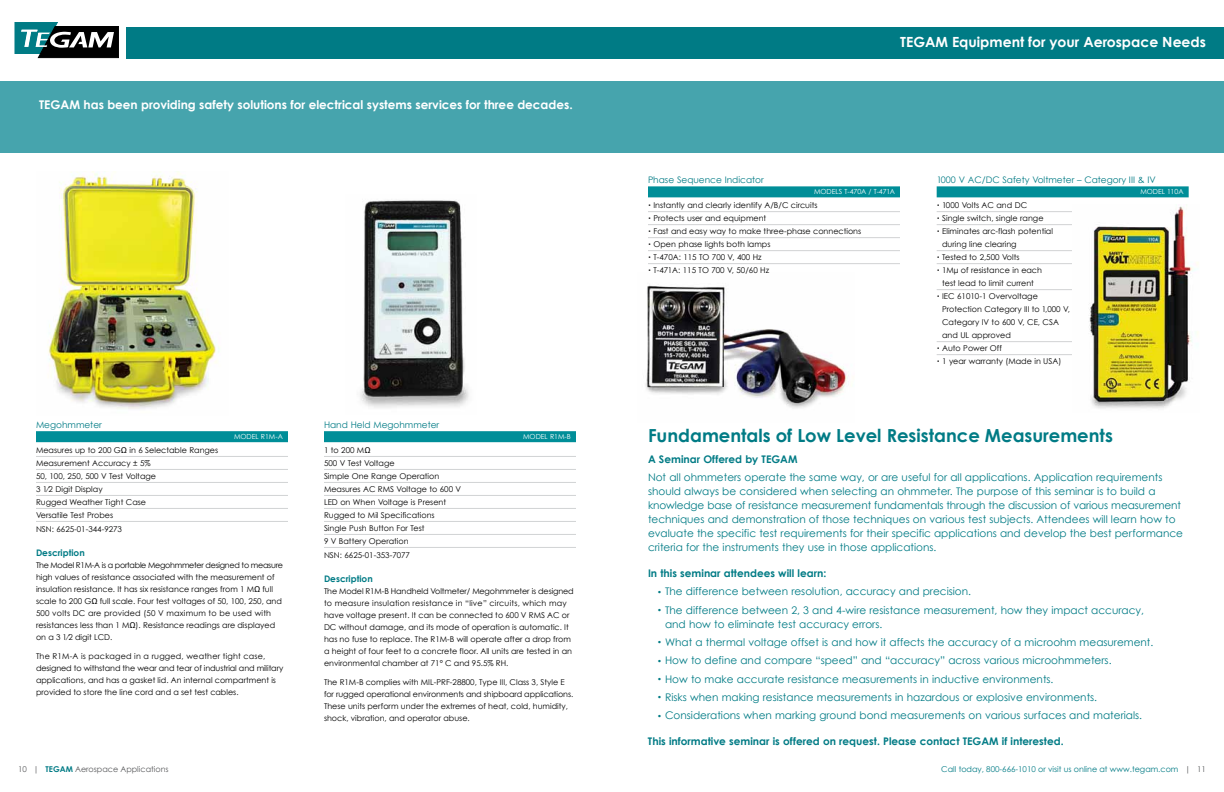
<style>
.page{position:relative;width:1224px;height:792px;background:#fff}
.page>*{position:absolute;margin:0;border:0;box-sizing:border-box;transform-origin:0 0}
.t1{font:700 18px "Century Gothic";color:#007b85}
.t2{font:700 14px "Century Gothic";color:#fff}
.t3{font:700 12px "Century Gothic";color:#fff}
.t4{font:10.5px/14px "Century Gothic";color:#007b85}
.t5{font:700 10.5px "Century Gothic";color:#007b85}
.t6{font:9px "Century Gothic";color:#007b85}
.t7{font:700 9px "Century Gothic";color:#007b85}
.t8{font:8px/12px "Century Gothic";color:#000}
.t9{font:8px "Century Gothic";color:#007b85}
.t10{font:8px "Century Gothic";color:#58595b}
.t11{font:7px "Century Gothic";color:#fff}
.s1{font-size:5px}
.s2{font-size:8px}
.s3{font-weight:700;color:#007b85}
.s4{color:#58595b}
</style>
<div class="page">
<div style="left:0;top:82px;width:621px;height:71px;background:#46a4ad"></div>
<svg style="left:15px;top:22px;width:104px;height:36px"></svg>
<div style="left:603px;top:27px;width:621px;height:31px;background:#007b85"></div>
<img style="left:48px;top:171px;width:172px;height:238px">
<div style="left:937px;top:186px;width:252px;height:11px;background:#008e98"></div>
<hr style="left:937px;top:211px;width:136px;height:1px;background:#d1d3d4">
<hr style="left:937px;top:224px;width:136px;height:1px;background:#d1d3d4">
<hr style="left:937px;top:250px;width:136px;height:1px;background:#d1d3d4">
<hr style="left:937px;top:263px;width:136px;height:1px;background:#d1d3d4">
<hr style="left:937px;top:289px;width:136px;height:1px;background:#d1d3d4">
<hr style="left:937px;top:341px;width:136px;height:1px;background:#d1d3d4">
<hr style="left:937px;top:354px;width:136px;height:1px;background:#d1d3d4">
<img style="left:1089px;top:206px;width:110px;height:203px">
<img style="left:645px;top:285px;width:203px;height:124px">
<div style="left:648px;top:186px;width:252px;height:11px;background:#008e98"></div>
<hr style="left:648px;top:211px;width:252px;height:1px;background:#d1d3d4">
<hr style="left:648px;top:224px;width:252px;height:1px;background:#d1d3d4">
<hr style="left:648px;top:237px;width:252px;height:1px;background:#d1d3d4">
<hr style="left:648px;top:250px;width:252px;height:1px;background:#d1d3d4">
<hr style="left:648px;top:263px;width:252px;height:1px;background:#d1d3d4">
<div style="left:36px;top:431px;width:252px;height:11px;background:#008e98"></div>
<hr style="left:36px;top:456px;width:252px;height:1px;background:#d1d3d4">
<hr style="left:36px;top:469px;width:252px;height:1px;background:#d1d3d4">
<hr style="left:36px;top:482px;width:252px;height:1px;background:#d1d3d4">
<hr style="left:36px;top:495px;width:252px;height:1px;background:#d1d3d4">
<hr style="left:36px;top:508px;width:252px;height:1px;background:#d1d3d4">
<hr style="left:36px;top:521px;width:252px;height:1px;background:#d1d3d4">
<div style="left:324px;top:431px;width:252px;height:11px;background:#008e98"></div>
<hr style="left:324px;top:456px;width:252px;height:1px;background:#d1d3d4">
<hr style="left:324px;top:469px;width:252px;height:1px;background:#d1d3d4">
<hr style="left:324px;top:482px;width:252px;height:1px;background:#d1d3d4">
<hr style="left:324px;top:495px;width:252px;height:1px;background:#d1d3d4">
<hr style="left:324px;top:508px;width:252px;height:1px;background:#d1d3d4">
<hr style="left:324px;top:521px;width:252px;height:1px;background:#d1d3d4">
<hr style="left:324px;top:534px;width:252px;height:1px;background:#d1d3d4">
<hr style="left:324px;top:547px;width:252px;height:1px;background:#d1d3d4">
<img style="left:360px;top:200px;width:109px;height:208px">
<div style="left:603px;top:82px;width:621px;height:71px;background:#46a4ad"></div>
<div style="left:126px;top:27px;width:495px;height:31px;background:#007b85"></div>
<h3 class="t3" style="left:39px;top:97px;width:535px">TEGAM has been providing safety solutions for electrical systems services for three decades.</h3>
<p class="t6" style="left:36px;top:419px;width:67px">Megohmmeter</p>
<p class="t6" style="left:324px;top:419px;width:117px">Hand Held Megohmmeter</p>
<p class="t11" style="left:234px;top:432px;width:12px">Model</p>
<p class="t11" style="left:261px;top:432px;width:24px">R1M-A</p>
<p class="t11" style="left:523px;top:432px;width:12px">Model</p>
<p class="t11" style="left:550px;top:432px;width:22px">R1M-B</p>
<p class="t8" style="left:36px;top:443px;width:184px;line-height:13px">Measures up to 200 GΩ in 6 Selectable Ranges<br>Measurement Accuracy ± 5%<br>50, 100, 250, 500 V Test Voltage<br>3 1⁄2 Digit Display<br>Rugged Weather Tight Case<br>Versatile Test Probes</p>
<p class="t8" style="left:36px;top:523px;width:88px">NSN: 6625-01-344-9273</p>
<p class="t7" style="left:36px;top:547px;width:50px">Description</p>
<p class="t8" style="left:36px;top:559px;width:249px">The Model R1M-A is a portable Megohmmeter designed to measure high values of resistance associated with the measurement of insulation resistance. It has six resistance ranges from 1 MΩ full scale to 200 GΩ full scale. Four test voltages of 50, 100, 250, and 500 volts DC are provided (50 V maximum to be used with resistances less than 1 MΩ). Resistance readings are displayed on a 3 1⁄2 digit LCD.</p>
<p class="t8" style="left:36px;top:650px;width:249px">The R1M-A is packaged in a rugged, weather tight case, designed to withstand the wear and tear of industrial and military applications, and has a gasket lid. An internal compartment is provided to store the line cord and a set test cables.</p>
<p class="t8" style="left:324px;top:443px;width:139px;line-height:13px">1 to 200 MΩ<br>500 V Test Voltage<br>Simple One Range Operation<br>Measures AC RMS Voltage to 600 V<br>LED on When Voltage is Present<br>Rugged to Mil Specifications<br>Single Push Button For Test<br>9 V Battery Operation</p>
<p class="t8" style="left:324px;top:549px;width:88px">NSN: 6625-01-353-7077</p>
<p class="t7" style="left:324px;top:573px;width:50px">Description</p>
<p class="t8" style="left:324px;top:585px;width:251px">The Model R1M-B Handheld Voltmeter/ Megohmmeter is designed to measure insulation resistance in “live” circuits, which may have voltage present. It can be connected to 600 V RMS AC or DC without damage, and its mode of operation is automatic. It has no fuse to replace. The R1M-B will operate after a drop from a height of four feet to a concrete floor. All units are tested in an environmental chamber at 71° C and 95.5% RH.</p>
<p class="t8" style="left:324px;top:676px;width:251px">The R1M-B complies with MIL-PRF-28800, Type III, Class 3, Style E for rugged operational environments and shipboard applications.<br>These units perform under the extremes of heat, cold, humidity, shock, vibration, and operator abuse.</p>
<h2 class="t2" style="left:900px;top:33px;width:307px">TEGAM Equipment for your Aerospace Needs</h2>
<p class="t6" style="left:648px;top:174px;width:117px">Phase Sequence Indicator</p>
<p class="t11" style="left:814px;top:187px;width:12px">Models</p>
<p class="t11" style="left:844px;top:187px;width:52px">T-470A / T-471A</p>
<p class="t8" style="left:648px;top:199px;width:171px"><span class="s1">•</span> Instantly and clearly identify A/B/C circuits</p>
<p class="t8" style="left:648px;top:212px;width:120px"><span class="s1">•</span> Protects user and equipment</p>
<p class="t8" style="left:648px;top:225px;width:215px"><span class="s1">•</span> Fast and easy way to make three-phase connections</p>
<p class="t8" style="left:648px;top:238px;width:124px"><span class="s1">•</span> Open phase lights both lamps</p>
<p class="t8" style="left:648px;top:251px;width:115px"><span class="s1">•</span> T-470A: 115 TO 700 V, 400 Hz</p>
<p class="t8" style="left:648px;top:264px;width:123px"><span class="s1">•</span> T-471A: 115 TO 700 V, 50/60 Hz</p>
<p class="t6" style="left:937px;top:174px;width:221px">1000 V AC/DC Safety Voltmeter – Category III &amp; IV</p>
<p class="t11" style="left:1140px;top:187px;width:12px">Model</p>
<p class="t11" style="left:1167px;top:187px;width:18px">110A</p>
<p class="t8" style="left:937px;top:199px;width:92px"><span class="s1">•</span> 1000 Volts AC and DC</p>
<p class="t8" style="left:937px;top:212px;width:108px"><span class="s1">•</span> Single switch, single range</p>
<p class="t8" style="left:942px;top:225px;width:112px;line-height:13px;text-indent:-5px"><span class="s1">•</span> Eliminates arc-flash potential during line clearing</p>
<p class="t8" style="left:937px;top:251px;width:84px"><span class="s1">•</span> Tested to 2,500 Volts</p>
<p class="t8" style="left:937px;top:264px;width:107px;line-height:13px;text-align:center"><span class="s1">•</span> 1Mµ of resistance in each test lead to limit current</p>
<p class="t8" style="left:942px;top:290px;width:129px;line-height:13px;text-indent:-5px"><span class="s1">•</span> IEC 61010-1 Overvoltage<br>Protection Category III to 1,000 V,<br>Category IV to 600 V, CE, CSA and UL approved</p>
<p class="t8" style="left:937px;top:342px;width:67px"><span class="s1">•</span> Auto Power Off</p>
<p class="t8" style="left:937px;top:355px;width:126px"><span class="s1">•</span> 1 year warranty (Made in USA)</p>
<h1 class="t1" style="left:648px;top:424px;width:466px">Fundamentals of Low Level Resistance Measurements</h1>
<h3 class="t5" style="left:648px;top:453px;width:151px">A Seminar Offered by TEGAM</h3>
<p class="t4" style="left:648px;top:470px;width:537px">Not all ohmmeters operate the same way, or are useful for all applications. Application requirements should always be considered when selecting an ohmmeter. The purpose of this seminar is to build a knowledge base of resistance measurement fundamentals through the discussion of various measurement techniques and demonstration of those techniques on various test subjects. Attendees will learn how to evaluate the specific test requirements for their specific applications and develop the best performance criteria for the instruments they use in those applications.</p>
<h3 class="t5" style="left:648px;top:567px;width:180px">In this seminar attendees will learn:</h3>
<h3 class="t4" style="left:657px;top:584px;width:316px"><span class="s2">•</span> The difference between resolution, accuracy and precision.</h3>
<h3 class="t4" style="left:665px;top:603px;width:481px;text-indent:-8px"><span class="s2">•</span> The difference between 2, 3 and 4-wire resistance measurement, how they impact accuracy, and how to eliminate test accuracy errors.</h3>
<h3 class="t4" style="left:657px;top:635px;width:498px"><span class="s2">•</span> What a thermal voltage offset is and how it affects the accuracy of a microohm measurement.</h3>
<h3 class="t4" style="left:657px;top:653px;width:456px"><span class="s2">•</span> How to define and compare “speed” and “accuracy” across various microohmmeters.</h3>
<h3 class="t4" style="left:657px;top:672px;width:398px"><span class="s2">•</span> How to make accurate resistance measurements in inductive environments.</h3>
<h3 class="t4" style="left:657px;top:690px;width:442px"><span class="s2">•</span> Risks when making resistance measurements in hazardous or explosive environments.</h3>
<h3 class="t4" style="left:657px;top:708px;width:487px"><span class="s2">•</span> Considerations when marking ground bond measurements on various surfaces and materials.</h3>
<h3 class="t5" style="left:648px;top:734px;width:417px">This informative seminar is offered on request. Please contact TEGAM if interested.</h3>
<p class="t10" style="left:18px;top:764px;width:152px">10 | <span class="s3">TEGAM</span> Aerospace Applications</p>
<p class="t9" style="left:941px;top:764px;width:266px">Call today, 800-666-1010 or visit us online at www.tegam.com <span class="s4">| 11</span></p>
</div>
